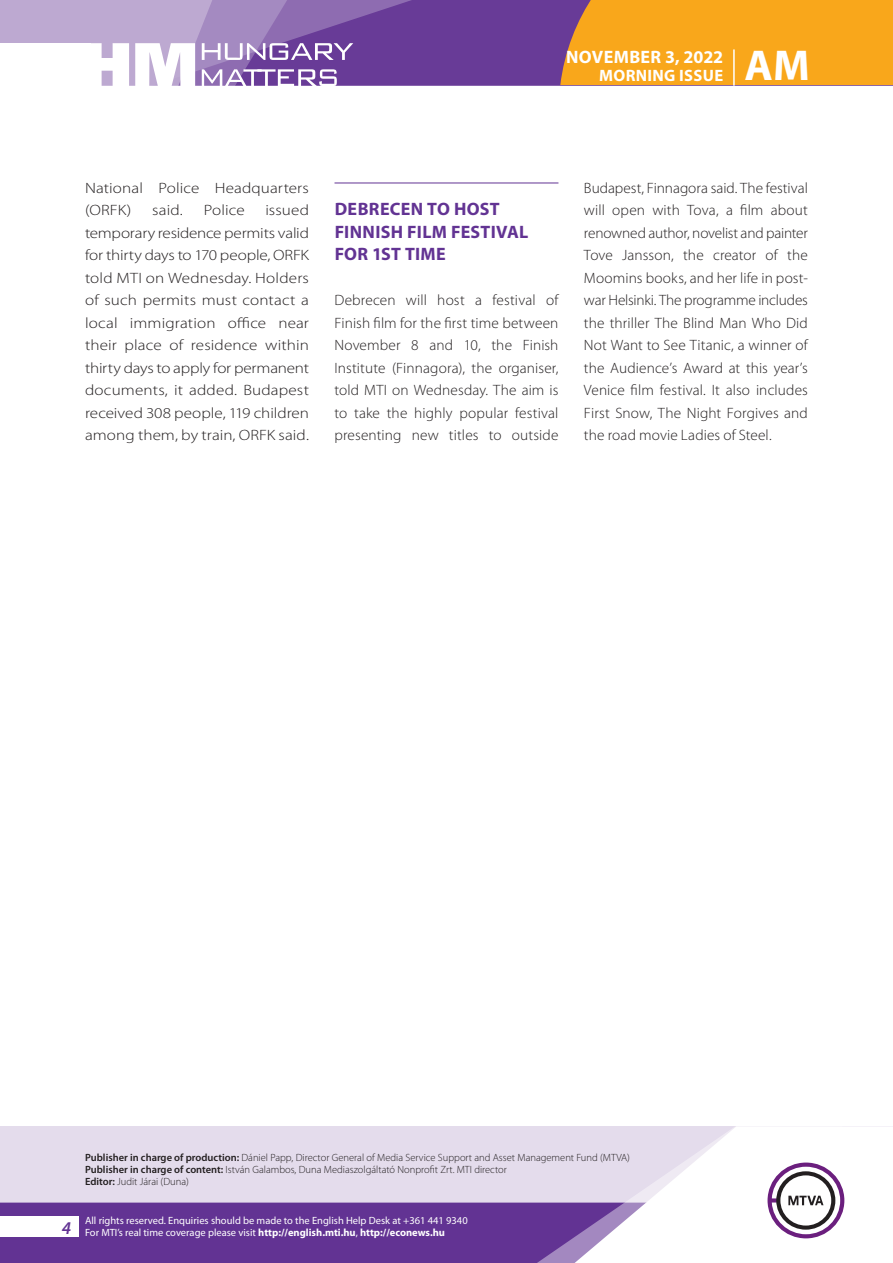
<style>
.page{position:relative;width:893px;height:1263px;background:#fff}
.page>*{position:absolute;margin:0;border:0;box-sizing:border-box;transform-origin:0 0}
.t1{font:700 43.35px "Myriad Pro";color:#fff}
._01_cimsor{font:700 18px/22.5px "Myriad Pro";letter-spacing:.015em;color:#623393}
.t2{font:700 18px "Myriad Pro";letter-spacing:.02em;color:#fff}
.t3{font:700 16.5px "Myriad Pro";letter-spacing:.02em;color:#fff}
._03_kenyer_szöveg-1{font:300 15px/22.5px "Myriad Pro";letter-spacing:.01em;color:#231f20;text-align:justify}
._03_kenyer_szöveg-1-2{font:300 15px/22.5px "Myriad Pro";letter-spacing:.01em;color:#231f20;scale:1.14 1}
.t4{font:300 10.5px "Myriad Pro";color:#231f20}
.t5{font:10.5px/12px "Myriad Pro";color:#fff}
.s1{font-weight:600}
.s2{font-weight:700}
</style>
<div class="page">
<div style="left:0;top:1126px;width:893px;height:137px;background:#e4dcec"></div>
<div style="left:0;top:1202px;width:506px;height:61px;background:#623393"></div>
<div style="left:506px;top:1202px;width:43px;height:61px;background:#623393"></div>
<svg style="left:549px;top:1126px;width:344px;height:137px;fill:#fff"></svg>
<svg style="left:767px;top:1162px;width:77px;height:76px;background:#c5b8c8"></svg>
<div style="left:0;top:1216px;width:79px;height:20px;background:#fff"></div>
<div style="left:0;top:0;width:893px;height:85px;background:#683b97"></div>
<div style="left:560px;top:0;width:333px;height:85px;background:#f9a71b"></div>
<hr style="left:733px;top:49px;width:2px;height:37px;background:#fff">
<svg style="left:0;top:0;width:479px;height:86px"></svg>
<hr style="left:334px;top:183px;width:224px;height:1px;background:#623393">
<p class="t2" style="left:566px;top:45px;width:159px">NOVEMBER 3, 2022</p>
<p class="t3" style="left:599px;top:65px;width:125px">MORNING ISSUE</p>
<h1 class="t1" style="left:745px;top:37px;width:67px">AM</h1>
<p class="_03_kenyer_szöveg-1-2" style="left:85px;top:176px;width:198px">National Police Headquarters (ORFK)</p>
<p class="_03_kenyer_szöveg-1-2" style="left:85px;top:199px;width:198px;text-align:justify;text-indent:180px">issued temporary residence permits valid for thirty days to 170 people, ORFK told MTI on Wednesday. Holders of such permits must contact a local immigration office near their place of residence within thirty days to apply for permanent documents, it added. Budapest received 308 people, 119 children among them, by train, ORFK said.</p>
<p class="_01_cimsor" style="left:335px;top:197px;width:195px">DEBRECEN TO HOST<br>FINNISH FILM FESTIVAL<br>FOR 1ST TIME</p>
<p class="_03_kenyer_szöveg-1-2" style="left:152px;top:199px;width:28px">said.</p>
<p class="_03_kenyer_szöveg-1-2" style="left:204px;top:199px;width:37px">Police</p>
<p class="_03_kenyer_szöveg-1" style="left:334px;top:289px;width:225px">Debrecen will host a festival of Finish film for the first time between November 8 and 10, the Finish Institute (Finnagora), the organiser, told MTI on Wednesday. The aim is to take the highly popular festival presenting new titles to outside</p>
<p class="_03_kenyer_szöveg-1" style="left:584px;top:176px;width:225px">Budapest, Finnagora said. The festival will open with Tova, a film about renowned author, novelist and painter Tove Jansson, the creator of the Moomins books, and her life in post&shy;war Helsinki. The programme includes the thriller The Blind Man Who Did Not Want to See Titanic, a winner of the Audience’s Award at this year’s Venice film festival. It also includes First Snow, The Night Forgives and the road movie Ladies of Steel.</p>
<p class="t4" style="left:85px;top:1151px;width:546px"><span class="s1">Publisher in charge of production:</span> Dániel Papp, Director General of Media Service Support and Asset Management Fund (MTVA)</p>
<p class="t4" style="left:85px;top:1163px;width:423px"><span class="s1">Publisher in charge of content:</span> István Galambos, Duna Mediaszolgáltató Nonprofit Zrt. MTI director</p>
<p class="t4" style="left:85px;top:1175px;width:105px"><span class="s1">Editor:</span> Judit Járai (Duna)</p>
<p class="t5" style="left:62px;top:1214px;width:407px;text-indent:23px">All rights reserved. Enquiries should be made to the English Help Desk at +361 441 9340<br><sup>4</sup> For MTI’s real time coverage please visit <span class="s2">http://english.mti.hu</span>, <span class="s2">http://econews.hu</span></p>
</div>
